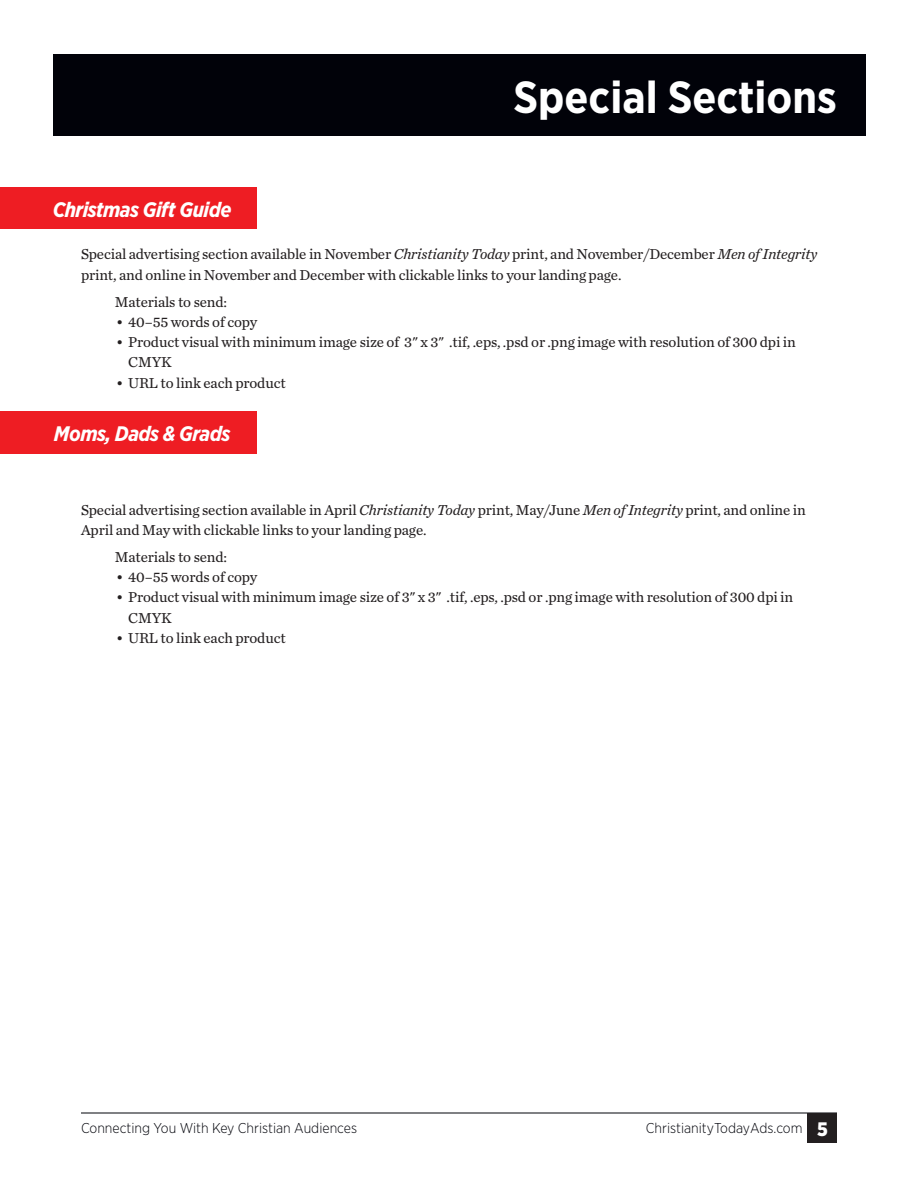
<style>
.page{position:relative;width:918px;height:1188px;background:#fff}
.page>*{position:absolute;margin:0;border:0;box-sizing:border-box;transform-origin:0 0}
.Titles{font:700 45px "Gotham Narrow";color:#fff}
.t1{font:italic 700 21px "Gotham Narrow";letter-spacing:-.025em;color:#fff}
.SPECS_TEXT{font:15px/20.2px "Chronicle Text G2";letter-spacing:-.01em;color:#231f20}
.t2{font:300 14.25px "Gotham Narrow";color:#010209}
.s1{font-style:italic}
.s2{font-weight:900;font-size:19.5px;color:#fff}
</style>
<div class="page">
<hr style="left:81px;top:1113px;width:756px;height:1px;background:#010209">
<div style="left:808px;top:1113px;width:29px;height:30px;background:#231f20"></div>
<div style="left:53px;top:54px;width:813px;height:82px;background:#010209"></div>
<div style="left:0;top:188px;width:256px;height:42px;background:#ee1d23"></div>
<div style="left:0;top:411px;width:256px;height:43px;background:#ee1d23"></div>
<p class="t1" style="left:53px;top:197px;width:180px">Christmas Gift Guide</p>
<p class="Titles" style="left:514px;top:68px;width:325px">Special Sections</p>
<p class="SPECS_TEXT" style="left:81px;top:244px;width:738px">Special advertising section available in November <span class="s1">Christianity Today</span> print, and November/December <span class="s1">Men of Integrity </span>print, and online in November and December with clickable links to your landing page.</p>
<p class="SPECS_TEXT" style="left:115px;top:291px;width:114px">Materials to send:</p>
<p class="SPECS_TEXT" style="left:116px;top:311px;width:143px">• 40–55 words of copy</p>
<p class="SPECS_TEXT" style="left:128px;top:331px;width:669px;text-indent:-12px">• Product visual with minimum image size of 3" x 3" .tif, .eps, .psd or .png image with resolution of 300 dpi in<br>CMYK</p>
<p class="SPECS_TEXT" style="left:116px;top:372px;width:171px">• URL to link each product</p>
<p class="t1" style="left:54px;top:420px;width:178px">Moms, Dads &amp; Grads</p>
<p class="SPECS_TEXT" style="left:81px;top:499px;width:726px">Special advertising section available in April <span class="s1">Christianity Today</span> print, May/June <span class="s1">Men of Integrity</span> print, and online in<br>April and May with clickable links to your landing page.</p>
<p class="SPECS_TEXT" style="left:115px;top:546px;width:114px">Materials to send:</p>
<p class="SPECS_TEXT" style="left:116px;top:566px;width:143px">• 40–55 words of copy</p>
<p class="SPECS_TEXT" style="left:128px;top:586px;width:667px;text-indent:-12px">• Product visual with minimum image size of 3" x 3" .tif, .eps, .psd or .png image with resolution of 300 dpi in<br>CMYK</p>
<p class="SPECS_TEXT" style="left:116px;top:627px;width:171px">• URL to link each product</p>
<p class="t2" style="left:81px;top:1119px;width:278px">Connecting You With Key Christian Audiences</p>
<p class="t2" style="left:646px;top:1119px;width:183px">ChristianityTodayAds.com <span class="s2">5</span></p>
</div>
